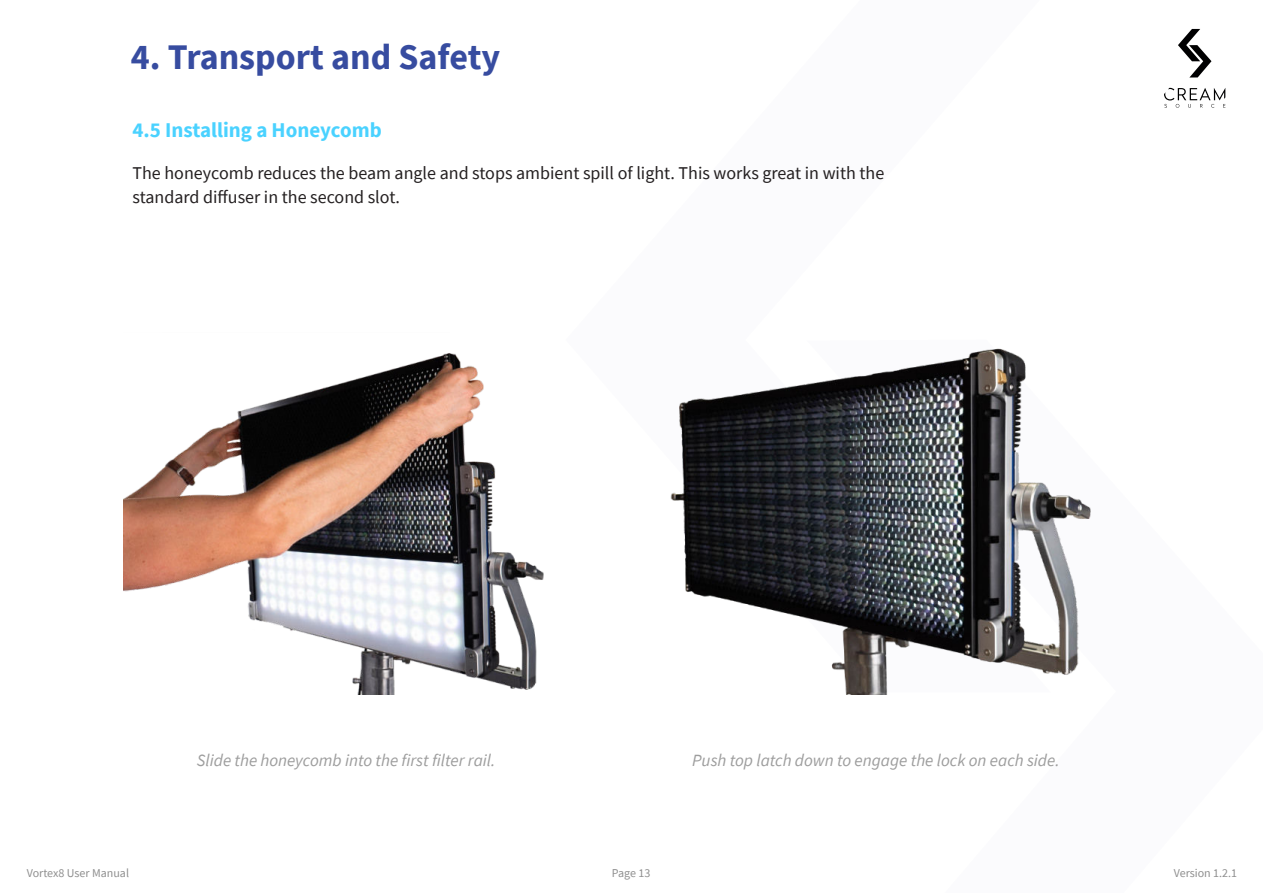
<style>
.page{position:relative;width:1263px;height:893px;background:#fff}
.page>*{position:absolute;margin:0;border:0;box-sizing:border-box;transform-origin:0 0}
.t1{font:700 36px "Source Sans Pro";color:#374ca0}
.t2{font:700 21px "Source Sans Pro";color:#4ad2ff}
.t3{font:18px/24px "Source Sans Pro";color:#231f20}
.t4{font:italic 17.1px "Source Sans Pro";color:#9d9d9d}
.t5{font:12px "Source Sans Pro";color:#8f8f8f}
</style>
<div class="page">
<svg style="left:1164px;top:88px;width:61px;height:20px"></svg>
<svg style="left:1178px;top:29px;width:33px;height:49px"></svg>
<img style="left:124px;top:353px;width:419px;height:341px">
<img style="left:670px;top:348px;width:421px;height:346px">
<h1 class="t1" style="left:131px;top:32px;width:371px">4. Transport and Safety</h1>
<p class="t2" style="left:133px;top:116px;width:251px">4.5 Installing a Honeycomb</p>
<p class="t3" style="left:133px;top:161px;width:753px">The honeycomb reduces the beam angle and stops ambient spill of light. This works great in with the standard diffuser in the second slot.</p>
<p class="t4" style="left:197px;top:749px;width:300px">Slide the honeycomb into the first filter rail.</p>
<p class="t4" style="left:692px;top:749px;width:369px">Push top latch down to engage the lock on each side.</p>
<p class="t5" style="left:27px;top:865px;width:104px">Vortex8 User Manual</p>
<p class="t5" style="left:1174px;top:865px;width:65px">Version 1.2.1</p>
<p class="t5" style="left:612px;top:865px;width:40px">Page 13</p>
</div>
